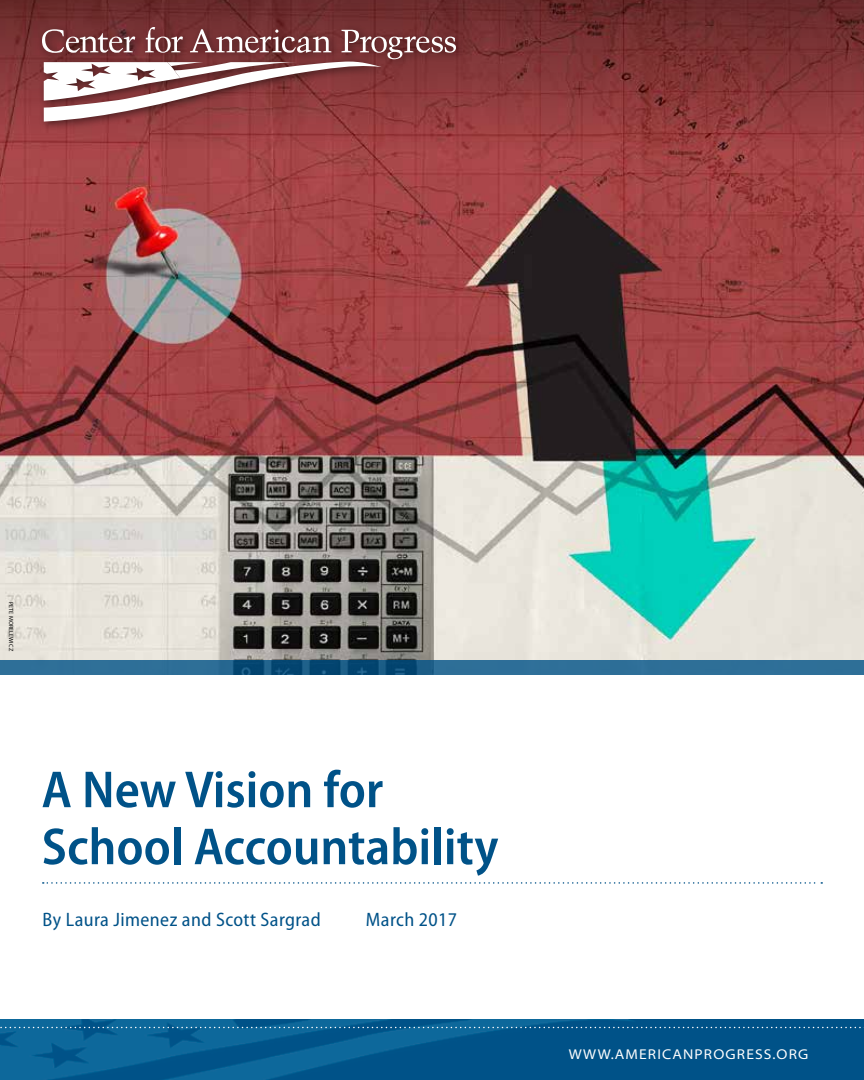
<style>
.page{position:relative;width:864px;height:1080px;background:#fff}
.page>*{position:absolute;margin:0;border:0;box-sizing:border-box;transform-origin:0 0}
.t1{font:600 semi-condensed 52.5px/57px "Myriad Pro";color:#005288}
.t2{font:semi-condensed 19.5px "Myriad Pro";letter-spacing:.02em;color:#005288}
.t3{font:semi-expanded 14.25px "Myriad Pro";letter-spacing:.08em;color:#fff}
.t4{font:6px "Myriad Pro";letter-spacing:.02em;color:#000}
</style>
<div class="page">
<img style="left:0;top:1019px;width:864px;height:61px">
<img style="left:0;top:148px;width:864px;height:512px">
<svg style="left:43px;top:882px;width:779px;height:2px"></svg>
<svg style="left:0;top:660px;width:864px;height:15px;background:#25668f"></svg>
<svg style="left:0;top:0;width:864px;height:148px;background:#813436"></svg>
<div style="left:36px;top:21px;width:430px;height:111px;background:#000;opacity:.5"></div>
<svg style="left:42px;top:27px;width:414px;height:95px"></svg>
<svg style="left:0;top:1027px;width:864px;height:1px"></svg>
<p class="t4" style="left:15px;top:602px;width:51px;rotate:90deg">PETE MORELEWICZ</p>
<h1 class="t1" style="left:42px;top:762px;width:458px">A New Vision for<br>School Accountability</h1>
<p class="t2" style="left:43px;top:909px;width:280px">By Laura Jimenez and Scott Sargrad</p>
<p class="t2" style="left:366px;top:909px;width:93px">March 2017</p>
<p class="t3" style="left:569px;top:1047px;width:241px">WWW.AMERICANPROGRESS.ORG</p>
</div>
